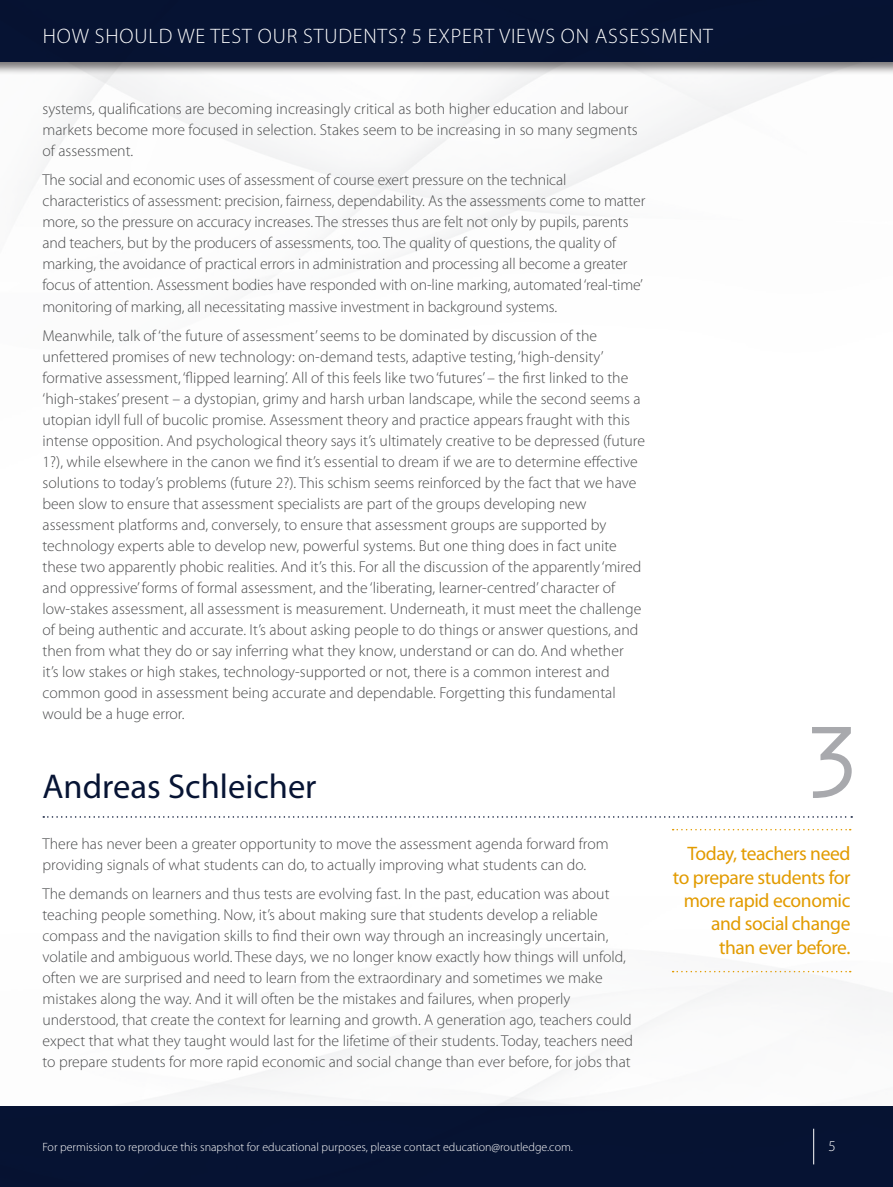
<style>
.page{position:relative;width:893px;height:1187px;background:#fff}
.page>*{position:absolute;margin:0;border:0;box-sizing:border-box;transform-origin:0 0}
.t1{font:105px "Orator Std";color:#a8a9ad}
.t2{font:34.5px "Myriad Pro";color:#071434}
.t3{font:300 21px "Myriad Pro";letter-spacing:.04em;color:#fff}
.t4{font:19.5px/23.4px "Myriad Pro";letter-spacing:-.02em;color:#e29b00;text-align:right}
.t5{font:300 15.75px/21px "Myriad Pro";color:#4b4c4d}
.t6{font:300 15px "Myriad Pro";color:#fff}
.t7{font:300 12px "Myriad Pro";color:#fff}
</style>
<div class="page">
<img style="left:30px;top:76px;width:863px;height:1030px">
<div style="left:0;top:1106px;width:893px;height:80px;background:#071434"></div>
<div style="left:0;top:0;width:893px;height:76px;background:#231f20;opacity:.6"></div>
<div style="left:0;top:0;width:893px;height:62px;background:#071434"></div>
<hr style="left:813px;top:1128px;width:1px;height:36px;background:#fff">
<svg style="left:43px;top:816px;width:809px;height:1px"></svg>
<svg style="left:673px;top:828px;width:178px;height:2px"></svg>
<svg style="left:673px;top:970px;width:178px;height:2px"></svg>
<h3 class="t3" style="left:43px;top:24px;width:672px">HOW SHOULD WE TEST OUR STUDENTS? 5 EXPERT VIEWS ON ASSESSMENT</h3>
<p class="t5" style="left:43px;top:98px;width:597px">systems, qualifications are becoming increasingly critical as both higher education and labour markets become more focused in selection. Stakes seem to be increasing in so many segments of assessment.</p>
<p class="t5" style="left:43px;top:170px;width:604px">The social and economic uses of assessment of course exert pressure on the technical characteristics of assessment: precision, fairness, dependability. As the assessments come to matter more, so the pressure on accuracy increases. The stresses thus are felt not only by pupils, parents and teachers, but by the producers of assessments, too. The quality of questions, the quality of marking, the avoidance of practical errors in administration and processing all become a greater focus of attention. Assessment bodies have responded with on-line marking, automated ‘real-time’ monitoring of marking, all necessitating massive investment in background systems.</p>
<p class="t5" style="left:43px;top:325px;width:604px">Meanwhile, talk of ‘the future of assessment’ seems to be dominated by discussion of the unfettered promises of new technology: on-demand tests, adaptive testing, ‘high-density’ formative assessment, ‘flipped learning’. All of this feels like two ‘futures’ – the first linked to the ‘high-stakes’ present – a dystopian, grimy and harsh urban landscape, while the second seems a utopian idyll full of bucolic promise. Assessment theory and practice appears fraught with this intense opposition. And psychological theory says it’s ultimately creative to be depressed (future 1?), while elsewhere in the canon we find it’s essential to dream if we are to determine effective solutions to today’s problems (future 2?). This schism seems reinforced by the fact that we have been slow to ensure that assessment specialists are part of the groups developing new assessment platforms and, conversely, to ensure that assessment groups are supported by technology experts able to develop new, powerful systems. But one thing does in fact unite these two apparently phobic realities. And it’s this. For all the discussion of the apparently ‘mired and oppressive’ forms of formal assessment, and the ‘liberating, learner-centred’ character of low-stakes assessment, all assessment is measurement. Underneath, it must meet the challenge of being authentic and accurate. It’s about asking people to do things or answer questions, and then from what they do or say inferring what they know, understand or can do. And whether<br>it’s low stakes or high stakes, technology-supported or not, there is a common interest and common good in assessment being accurate and dependable. Forgetting this fundamental would be a huge error.</p>
<h2 class="t2" style="left:43px;top:767px;width:276px">Andreas Schleicher</h2>
<p class="t5" style="left:43px;top:833px;width:568px">There has never been a greater opportunity to move the assessment agenda forward from providing signals of what students can do, to actually improving what students can do.</p>
<p class="t5" style="left:43px;top:883px;width:592px">The demands on learners and thus tests are evolving fast. In the past, education was about teaching people something. Now, it’s about making sure that students develop a reliable compass and the navigation skills to find their own way through an increasingly uncertain, volatile and ambiguous world. These days, we no longer know exactly how things will unfold, often we are surprised and need to learn from the extraordinary and sometimes we make mistakes along the way. And it will often be the mistakes and failures, when properly understood, that create the context for learning and growth. A generation ago, teachers could expect that what they taught would last for the lifetime of their students. Today, teachers need to prepare students for more rapid economic and social change than ever before, for jobs that</p>
<h1 class="t1" style="left:800px;top:687px;width:64px">3</h1>
<p class="t4" style="left:673px;top:842px;width:179px">Today, teachers need to prepare students for more rapid economic and social change than ever before.</p>
<p class="t7" style="left:43px;top:1140px;width:532px">For permission to reproduce this snapshot for educational purposes, please contact education@routledge.com.</p>
<p class="t6" style="left:828px;top:1137px;width:9px">5</p>
</div>
